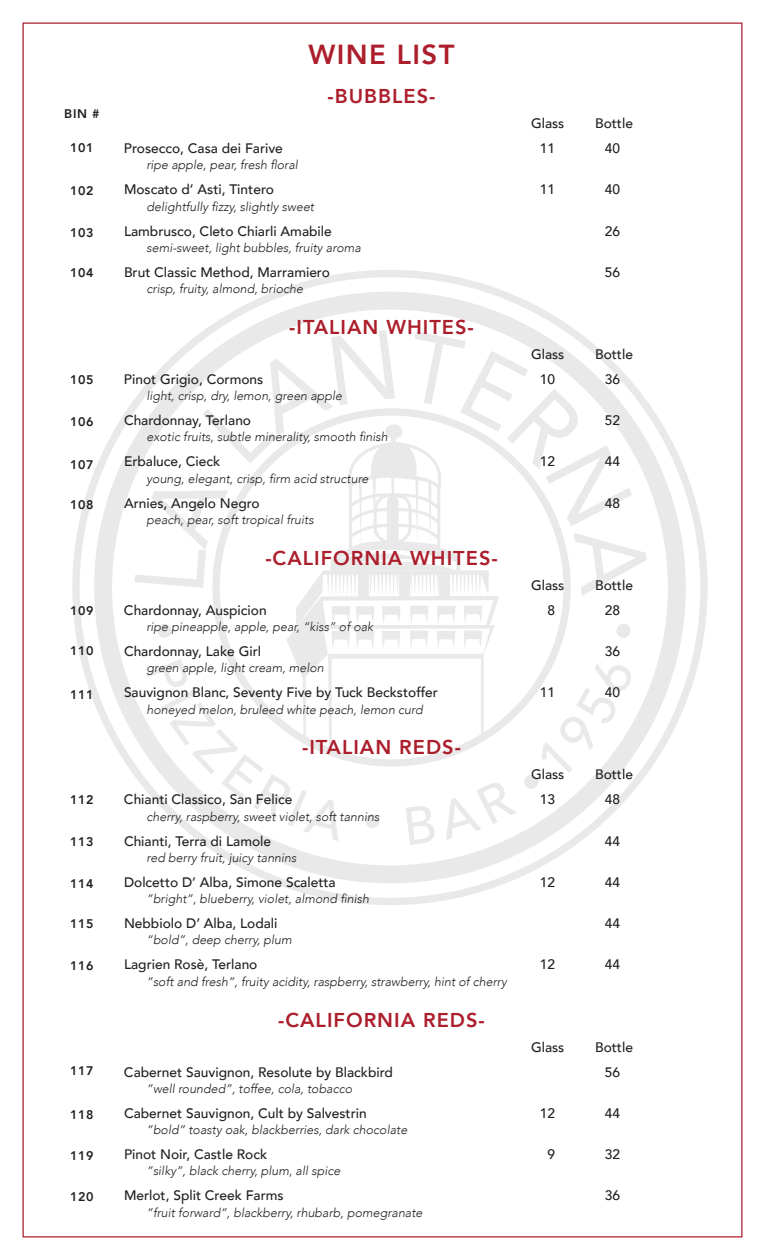
<style>
.page{position:relative;width:765px;height:1260px;background:#fff}
.page>*{position:absolute;margin:0;border:0;box-sizing:border-box;transform-origin:0 0}
.t1{font:800 27.5px "Avenir";color:#ac1e2c}
.t2{font:800 20px "Avenir";letter-spacing:.05em;color:#ac1e2c}
.t3{font:500 13.75px "Avenir";color:#231f20}
.t4{font:italic 300 12.5px "Avenir";color:#231f20}
.t5{font:800 12.5px "Avenir";letter-spacing:.05em;color:#231f20}
</style>
<div class="page">
<svg style="left:72px;top:270px;width:636px;height:635px"></svg>
<svg style="left:94px;top:292px;width:592px;height:591px"></svg>
<svg style="left:135px;top:330px;width:515px;height:515px"></svg>
<p class="t5" style="left:64px;top:104px;width:37px">BIN #</p>
<p class="t5" style="left:70px;top:138px;width:25px">101</p>
<p class="t5" style="left:70px;top:181px;width:25px">102</p>
<p class="t5" style="left:70px;top:223px;width:25px">103</p>
<p class="t5" style="left:70px;top:263px;width:25px">104</p>
<p class="t5" style="left:70px;top:370px;width:25px">105</p>
<p class="t5" style="left:70px;top:412px;width:25px">106</p>
<p class="t5" style="left:70px;top:455px;width:25px">107</p>
<p class="t5" style="left:70px;top:495px;width:25px">108</p>
<p class="t5" style="left:70px;top:601px;width:25px">109</p>
<p class="t5" style="left:70px;top:641px;width:25px">110</p>
<p class="t5" style="left:70px;top:685px;width:25px">111</p>
<p class="t5" style="left:70px;top:790px;width:25px">112</p>
<p class="t5" style="left:70px;top:832px;width:25px">113</p>
<p class="t5" style="left:70px;top:874px;width:25px">114</p>
<p class="t5" style="left:70px;top:914px;width:25px">115</p>
<p class="t5" style="left:70px;top:956px;width:25px">116</p>
<p class="t5" style="left:70px;top:1061px;width:25px">117</p>
<p class="t5" style="left:70px;top:1105px;width:25px">118</p>
<p class="t5" style="left:70px;top:1146px;width:25px">119</p>
<p class="t5" style="left:70px;top:1187px;width:25px">120</p>
<h1 class="t1" style="left:309px;top:33px;width:147px">WIN E LIST</h1>
<h2 class="t2" style="left:328px;top:81px;width:109px">-BUBBLES-</h2>
<p class="t3" style="left:531px;top:111px;width:35px">Glass</p>
<p class="t3" style="left:595px;top:111px;width:39px">Bottle</p>
<p class="t3" style="left:124px;top:136px;width:160px">Prosecco, Casa dei Farive</p>
<p class="t3" style="left:540px;top:136px;width:17px">11</p>
<p class="t3" style="left:605px;top:136px;width:17px">40</p>
<p class="t4" style="left:146px;top:158px;width:153px">ripe apple, pear, fresh floral</p>
<p class="t3" style="left:124px;top:178px;width:152px">Moscato d’ Asti, Tintero</p>
<p class="t3" style="left:540px;top:178px;width:17px">11</p>
<p class="t3" style="left:605px;top:178px;width:17px">40</p>
<p class="t4" style="left:146px;top:199px;width:169px">delightfully fizzy, slightly sweet</p>
<p class="t3" style="left:124px;top:219px;width:209px">Lambrusco, Cleto Chiarli Amabile</p>
<p class="t3" style="left:605px;top:219px;width:17px">26</p>
<p class="t4" style="left:146px;top:240px;width:216px">semi-sweet, light bubbles, fruity aroma</p>
<p class="t3" style="left:124px;top:260px;width:207px">Brut Classic Method, Marramiero</p>
<p class="t3" style="left:605px;top:260px;width:17px">56</p>
<p class="t4" style="left:146px;top:281px;width:158px">crisp, fruity, almond, brioche</p>
<h2 class="t2" style="left:289px;top:311px;width:186px">-ITALIAN WHITES-</h2>
<p class="t3" style="left:531px;top:342px;width:35px">Glass</p>
<p class="t3" style="left:595px;top:342px;width:39px">Bottle</p>
<p class="t3" style="left:124px;top:367px;width:141px">Pinot Grigio, Cormons</p>
<p class="t3" style="left:540px;top:367px;width:17px">10</p>
<p class="t3" style="left:605px;top:367px;width:17px">36</p>
<p class="t4" style="left:146px;top:388px;width:197px">light, crisp, dry, lemon, green apple</p>
<p class="t3" style="left:124px;top:408px;width:129px">Chardonnay, Terlano</p>
<p class="t3" style="left:605px;top:408px;width:17px">52</p>
<p class="t4" style="left:146px;top:430px;width:243px">exotic fruits, subtle minerality, smooth finish</p>
<p class="t3" style="left:124px;top:450px;width:98px">Erbaluce, Cieck</p>
<p class="t3" style="left:540px;top:450px;width:17px">12</p>
<p class="t3" style="left:605px;top:450px;width:17px">44</p>
<p class="t4" style="left:146px;top:471px;width:224px">young, elegant, crisp, firm acid structure</p>
<p class="t3" style="left:124px;top:491px;width:137px">Arnies, Angelo Negro</p>
<p class="t3" style="left:605px;top:491px;width:17px">48</p>
<p class="t4" style="left:146px;top:512px;width:169px">peach, pear, soft tropical fruits</p>
<h2 class="t2" style="left:265px;top:542px;width:234px">-CALIFORNIA WHITES-</h2>
<p class="t3" style="left:531px;top:573px;width:35px">Glass</p>
<p class="t3" style="left:595px;top:573px;width:39px">Bottle</p>
<p class="t3" style="left:124px;top:598px;width:144px">Chardonnay, Auspicion</p>
<p class="t3" style="left:548px;top:598px;width:9px">8</p>
<p class="t3" style="left:605px;top:598px;width:17px">28</p>
<p class="t4" style="left:146px;top:619px;width:228px">ripe pineapple, apple, pear, “kiss” of oak</p>
<p class="t3" style="left:124px;top:639px;width:139px">Chardonnay, Lake Girl</p>
<p class="t3" style="left:605px;top:639px;width:17px">36</p>
<p class="t4" style="left:146px;top:661px;width:179px">green apple, light cream, melon</p>
<p class="t3" style="left:124px;top:681px;width:315px">Sauvignon Blanc, Seventy Five by Tuck Beckstoffer</p>
<p class="t3" style="left:540px;top:681px;width:17px">11</p>
<p class="t3" style="left:605px;top:681px;width:17px">40</p>
<p class="t4" style="left:146px;top:702px;width:278px">honeyed melon, bruleed white peach, lemon curd</p>
<h2 class="t2" style="left:302px;top:732px;width:160px">-ITALIAN REDS-</h2>
<p class="t3" style="left:531px;top:763px;width:35px">Glass</p>
<p class="t3" style="left:595px;top:763px;width:39px">Bottle</p>
<p class="t3" style="left:124px;top:788px;width:170px">Chianti Classico, San Felice</p>
<p class="t3" style="left:540px;top:788px;width:17px">13</p>
<p class="t3" style="left:605px;top:788px;width:17px">48</p>
<p class="t4" style="left:146px;top:809px;width:234px">cherry, raspberry, sweet violet, soft tannins</p>
<p class="t3" style="left:124px;top:829px;width:149px">Chianti, Terra di Lamole</p>
<p class="t3" style="left:605px;top:829px;width:17px">44</p>
<p class="t4" style="left:146px;top:850px;width:152px">red berry fruit, juicy tannins</p>
<p class="t3" style="left:124px;top:870px;width:213px">Dolcetto D’ Alba, Simone Scaletta</p>
<p class="t3" style="left:540px;top:870px;width:17px">12</p>
<p class="t3" style="left:605px;top:870px;width:17px">44</p>
<p class="t4" style="left:146px;top:891px;width:224px">”bright”, blueberry, violet, almond finish</p>
<p class="t3" style="left:124px;top:911px;width:155px">Nebbiolo D’ Alba, Lodali</p>
<p class="t3" style="left:605px;top:911px;width:17px">44</p>
<p class="t4" style="left:146px;top:933px;width:147px">“bold”, deep cherry, plum</p>
<p class="t3" style="left:124px;top:953px;width:135px">Lagrien Rosè, Terlano</p>
<p class="t3" style="left:540px;top:953px;width:17px">12</p>
<p class="t3" style="left:605px;top:953px;width:17px">44</p>
<p class="t4" style="left:146px;top:974px;width:362px">”soft and fresh”, fruity acidity, raspberry, strawberry, hint of cherry</p>
<h2 class="t2" style="left:278px;top:1004px;width:208px">-CALIFORNIA REDS-</h2>
<p class="t3" style="left:531px;top:1035px;width:35px">Glass</p>
<p class="t3" style="left:595px;top:1035px;width:39px">Bottle</p>
<p class="t3" style="left:124px;top:1060px;width:270px">Cabernet Sauvignon, Resolute by Blackbird</p>
<p class="t3" style="left:605px;top:1060px;width:17px">56</p>
<p class="t4" style="left:146px;top:1081px;width:207px">”well rounded”, toffee, cola, tobacco</p>
<p class="t3" style="left:124px;top:1101px;width:244px">Cabernet Sauvignon, Cult by Salvestrin</p>
<p class="t3" style="left:540px;top:1101px;width:17px">12</p>
<p class="t3" style="left:605px;top:1101px;width:17px">44</p>
<p class="t4" style="left:146px;top:1122px;width:262px">”bold” toasty oak, blackberries, dark chocolate</p>
<p class="t3" style="left:124px;top:1142px;width:145px">Pinot Noir, Castle Rock</p>
<p class="t3" style="left:548px;top:1142px;width:9px">9</p>
<p class="t3" style="left:605px;top:1142px;width:17px">32</p>
<p class="t4" style="left:146px;top:1164px;width:195px">”silky”, black cherry, plum, all spice</p>
<p class="t3" style="left:124px;top:1184px;width:161px">Merlot, Split Creek Farms</p>
<p class="t3" style="left:605px;top:1184px;width:17px">36</p>
<p class="t4" style="left:146px;top:1205px;width:278px">”fruit forward”, blackberry, rhubarb, pomegranate</p>
</div>
